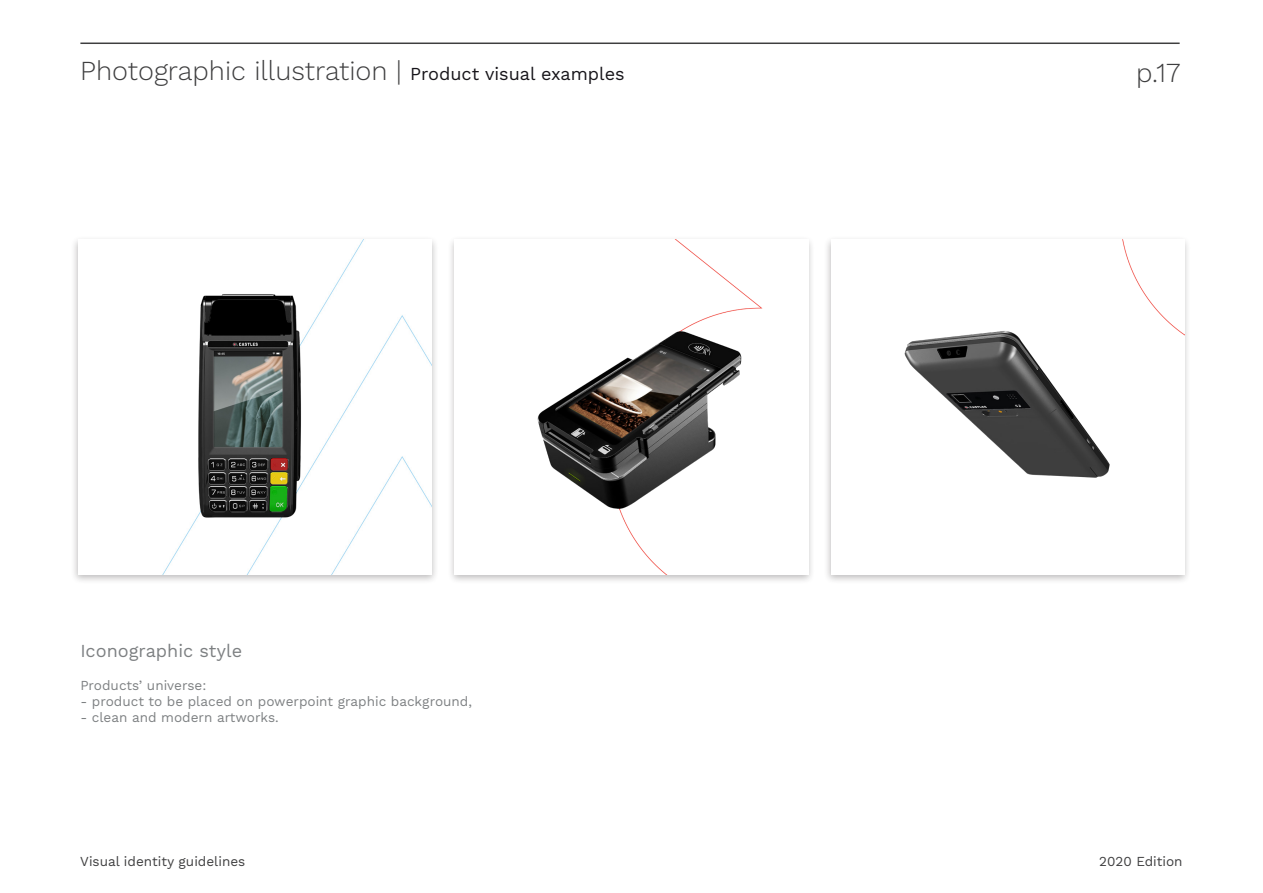
<style>
.page{position:relative;width:1263px;height:893px;background:#fff}
.page>*{position:absolute;margin:0;border:0;box-sizing:border-box;transform-origin:0 0}
.t1{font:300 27px "Work Sans";color:#3e3e3f}
.t2{font:18px "Work Sans";color:#7d8082}
.t3{font:13.5px "Work Sans";color:#7d8082}
.t4{font:13.5px "Work Sans";color:#3e3e3f}
.s1{font-weight:400;font-size:18px;color:#17151a}
</style>
<div class="page">
<hr style="left:80px;top:43px;width:1099px;height:1px;background:#3e3e3f">
<div style="left:71px;top:236px;width:367px;height:348px;background:#231f20;opacity:.3"></div>
<img style="left:79px;top:239px;width:353px;height:335px">
<img style="left:117px;top:272px;width:265px;height:258px">
<div style="left:824px;top:236px;width:367px;height:348px;background:#231f20;opacity:.3"></div>
<img style="left:831px;top:239px;width:353px;height:335px">
<img style="left:902px;top:329px;width:211px;height:155px">
<div style="left:447px;top:236px;width:368px;height:348px;background:#231f20;opacity:.3"></div>
<img style="left:455px;top:239px;width:353px;height:335px">
<img style="left:526px;top:321px;width:227px;height:197px">
<h1 class="t1" style="left:80px;top:55px;width:546px">Photographic illustration | <span class="s1">Product visual examples</span></h1>
<h2 class="t2" style="left:80px;top:641px;width:163px">Iconographic style</h2>
<p class="t3" style="left:80px;top:677px;width:127px">Products’ universe:</p>
<p class="t3" style="left:80px;top:693px;width:393px">- product to be placed on powerpoint graphic background,</p>
<p class="t3" style="left:80px;top:710px;width:200px">- clean and modern artworks.</p>
<h1 class="t1" style="left:1136px;top:56px;width:46px">p.17</h1>
<p class="t4" style="left:80px;top:853px;width:167px">Visual identity guidelines</p>
<p class="t4" style="left:1099px;top:853px;width:85px">2020 Edition</p>
</div>
